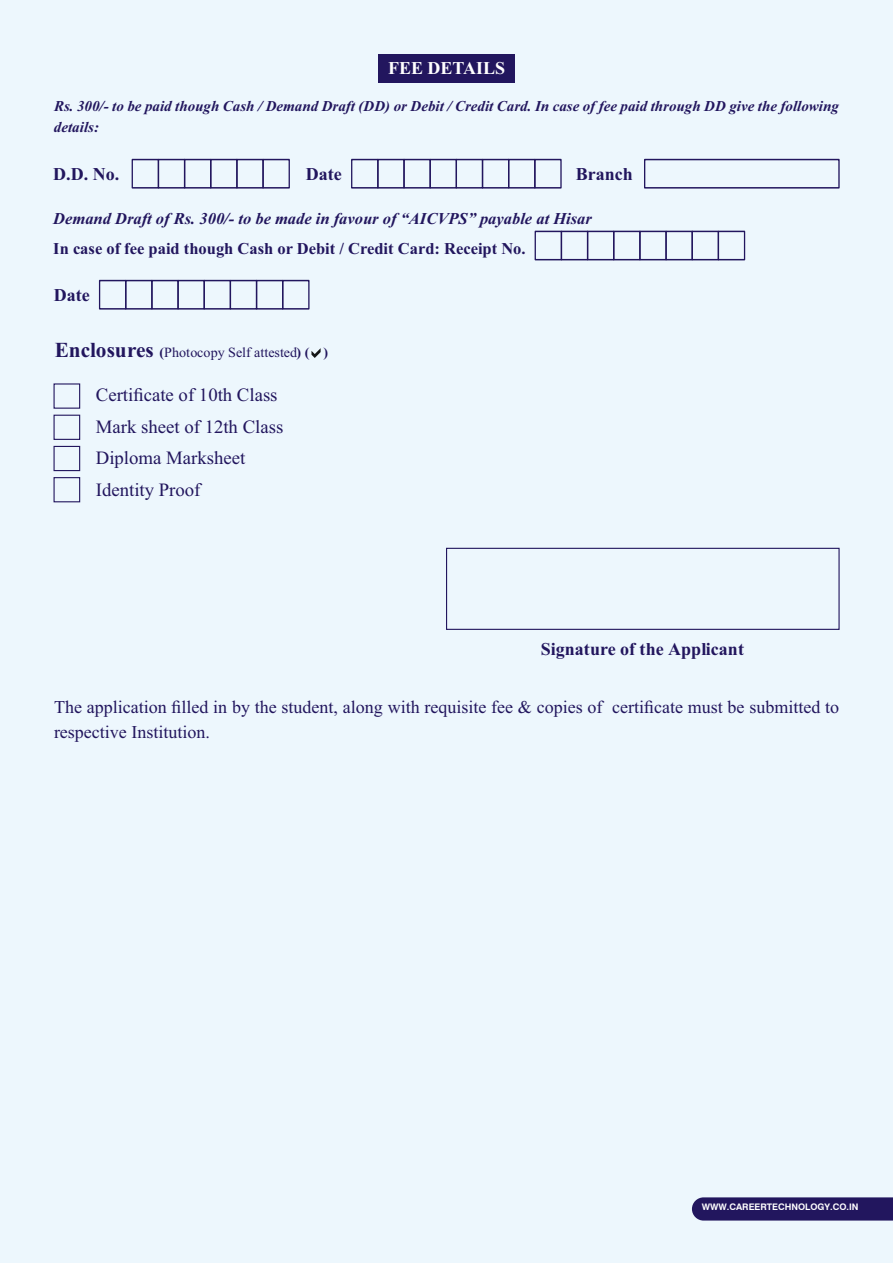
<style>
.page{position:relative;width:893px;height:1263px;background:#edf7fd}
.page>*{position:absolute;margin:0;border:0;box-sizing:border-box;transform-origin:0 0}
.t1{font:18.75px/31.7px "Times New Roman";color:#22165e}
.t2{font:18px/25.5px "Times New Roman";color:#22165e}
.t3{font:700 18px "Times New Roman";color:#22165e}
.t4{font:700 18px "Times New Roman";color:#fff}
.t5{font:italic 700 16.5px "Times New Roman";color:#22165e}
.t6{font:700 16.5px "Times New Roman";color:#22165e}
.t7{font:italic 700 15px/20.5px "Times New Roman";color:#22165e}
.t8{font:14.1px "Times New Roman";color:#22165e}
.t9{font:700 9px "Swis 721 BT";color:#fff}
.s1{font-weight:700;font-size:21.3px}
.s2{font-weight:700}
</style>
<div class="page">
<div style="left:692px;top:1197px;width:201px;height:23px;background:#22165e"></div>
<div style="left:446px;top:548px;width:394px;height:82px;border:1px solid #22165e"></div>
<svg style="left:311px;top:348px;width:10px;height:10px"></svg>
<div style="left:54px;top:415px;width:26px;height:25px;border:1px solid #22165e"></div>
<div style="left:54px;top:446px;width:26px;height:25px;border:1px solid #22165e"></div>
<div style="left:54px;top:477px;width:26px;height:25px;border:1px solid #22165e"></div>
<div style="left:378px;top:54px;width:137px;height:29px;background:#22165e"></div>
<div style="left:132px;top:159px;width:27px;height:30px;border:1px solid #22165e"></div>
<div style="left:262px;top:159px;width:28px;height:30px;border:1px solid #22165e"></div>
<div style="left:236px;top:159px;width:28px;height:30px;border:1px solid #22165e"></div>
<div style="left:210px;top:159px;width:28px;height:30px;border:1px solid #22165e"></div>
<div style="left:184px;top:159px;width:27px;height:30px;border:1px solid #22165e"></div>
<div style="left:158px;top:159px;width:27px;height:30px;border:1px solid #22165e"></div>
<div style="left:351px;top:159px;width:28px;height:30px;border:1px solid #22165e"></div>
<div style="left:482px;top:159px;width:27px;height:30px;border:1px solid #22165e"></div>
<div style="left:456px;top:159px;width:27px;height:30px;border:1px solid #22165e"></div>
<div style="left:429px;top:159px;width:28px;height:30px;border:1px solid #22165e"></div>
<div style="left:403px;top:159px;width:28px;height:30px;border:1px solid #22165e"></div>
<div style="left:377px;top:159px;width:28px;height:30px;border:1px solid #22165e"></div>
<div style="left:508px;top:159px;width:27px;height:30px;border:1px solid #22165e"></div>
<div style="left:534px;top:159px;width:28px;height:30px;border:1px solid #22165e"></div>
<div style="left:644px;top:159px;width:196px;height:30px;border:1px solid #22165e"></div>
<div style="left:99px;top:280px;width:27px;height:30px;border:1px solid #22165e"></div>
<div style="left:230px;top:280px;width:27px;height:30px;border:1px solid #22165e"></div>
<div style="left:204px;top:280px;width:27px;height:30px;border:1px solid #22165e"></div>
<div style="left:177px;top:280px;width:28px;height:30px;border:1px solid #22165e"></div>
<div style="left:151px;top:280px;width:28px;height:30px;border:1px solid #22165e"></div>
<div style="left:125px;top:280px;width:28px;height:30px;border:1px solid #22165e"></div>
<div style="left:256px;top:280px;width:27px;height:30px;border:1px solid #22165e"></div>
<div style="left:282px;top:280px;width:28px;height:30px;border:1px solid #22165e"></div>
<div style="left:535px;top:231px;width:27px;height:29px;border:1px solid #22165e"></div>
<div style="left:665px;top:231px;width:28px;height:29px;border:1px solid #22165e"></div>
<div style="left:639px;top:231px;width:28px;height:29px;border:1px solid #22165e"></div>
<div style="left:613px;top:231px;width:28px;height:29px;border:1px solid #22165e"></div>
<div style="left:587px;top:231px;width:27px;height:29px;border:1px solid #22165e"></div>
<div style="left:561px;top:231px;width:27px;height:29px;border:1px solid #22165e"></div>
<div style="left:691px;top:231px;width:28px;height:29px;border:1px solid #22165e"></div>
<div style="left:718px;top:231px;width:27px;height:29px;border:1px solid #22165e"></div>
<p class="t4" style="left:388px;top:62px;width:119px">FEE DETAILS</p>
<p class="t7" style="left:54px;top:97px;width:786px">Rs. 300/- to be paid though Cash / Demand Draft (DD) or Debit / Credit Card. In case of fee paid through DD give the following details:</p>
<p class="t3" style="left:53px;top:167px;width:67px">D.D. No.</p>
<p class="t3" style="left:306px;top:167px;width:37px">Date</p>
<p class="t3" style="left:576px;top:167px;width:59px">Branch</p>
<p class="t5" style="left:53px;top:213px;width:540px">Demand Draft of Rs. 300/- to be made in favour of “AICVPS” payable at Hisar</p>
<p class="t6" style="left:53px;top:243px;width:474px">In case of fee paid though Cash or Debit / Credit Card: Receipt No.</p>
<p class="t3" style="left:54px;top:288px;width:37px">Date</p>
<p class="t8" style="left:55px;top:347px;width:275px"><span class="s1">Enclosures</span> <span class="s2">(</span>Photocopy Self attested<span class="s2">) ( )</span></p>
<p class="t1" style="left:96px;top:381px;width:189px">Certificate of 10th Class<br>Mark sheet of 12th Class<br>Diploma Marksheet<br>Identity Proof</p>
<p class="t3" style="left:541px;top:642px;width:205px">Signature of the Applicant</p>
<p class="t2" style="left:54px;top:696px;width:787px">The application filled in by the student, along with requisite fee &amp; copies of certificate must be submitted to respective Institution.</p>
<p class="t9" style="left:702px;top:1201px;width:158px">WWW.CAREERTECHNOLOGY.CO.IN</p>
</div>
